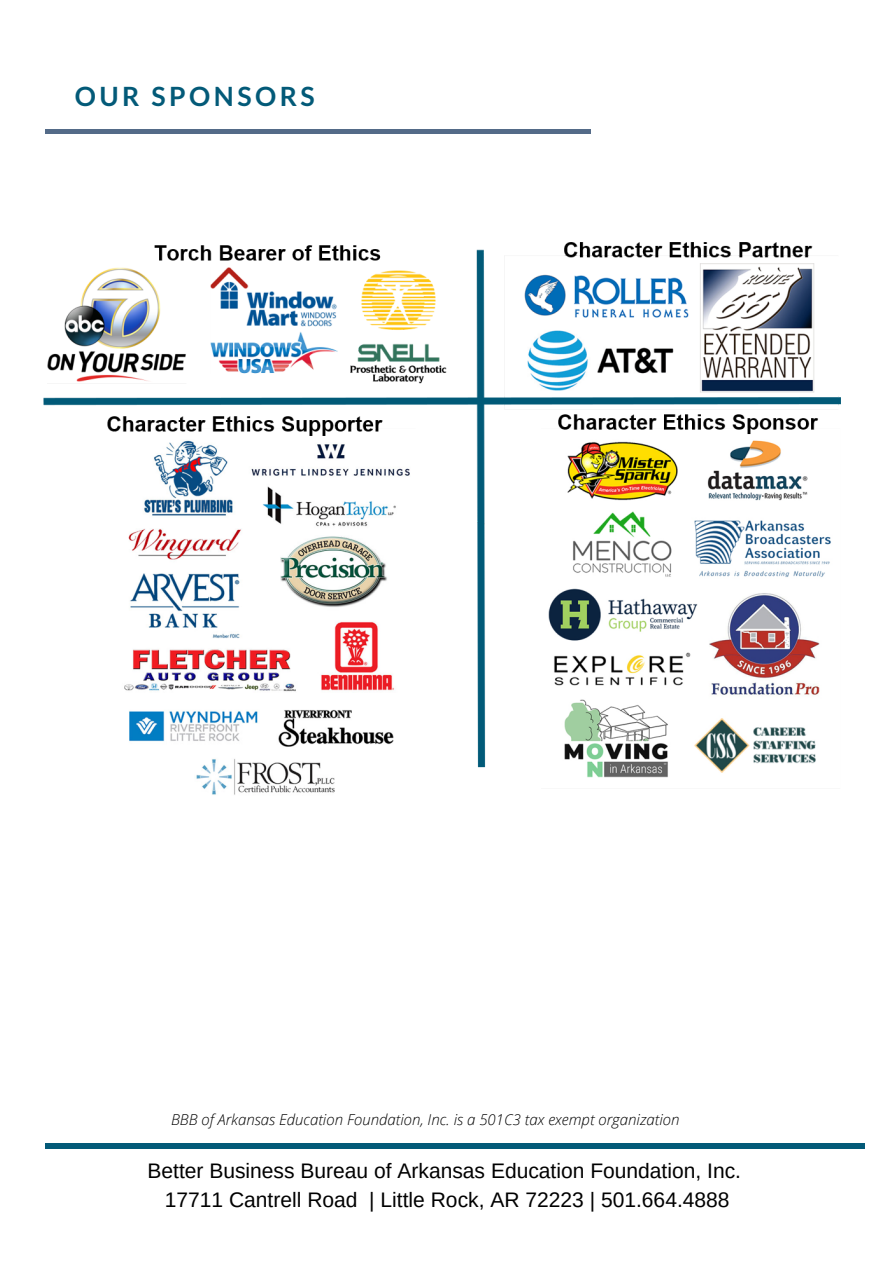
<style>
.page{position:relative;width:894px;height:1264px;background:#fff}
.page>*{position:absolute;margin:0;border:0;box-sizing:border-box;transform-origin:0 0}
.t1{font:700 26.55px "Lato";letter-spacing:.13em;color:#035a78}
.t2{font:21px "Arimo";color:#000}
.t3{font:italic 300 15px "Open Sans";color:#000}
</style>
<div class="page">
<div style="left:45px;top:1143px;width:819px;height:5px;background:#035a78"></div>
<hr style="left:45px;top:130px;width:545px;height:3px;background:#546b88">
<img style="left:43px;top:242px;width:798px;height:553px">
<p class="t1" style="left:75px;top:80px;width:241px">OUR SPONSORS</p>
<p class="t3" style="left:171px;top:1108px;width:509px">BBB of Arkansas Education Foundation, Inc. is a 501C3 tax exempt organization</p>
<p class="t2" style="left:147px;top:1158px;width:595px">Better Business Bureau of Arkansas Education Foundation, Inc.</p>
<p class="t2" style="left:165px;top:1187px;width:566px">17711 Cantrell Road | Little Rock, AR 72223 | 501.664.4888</p>
</div>
